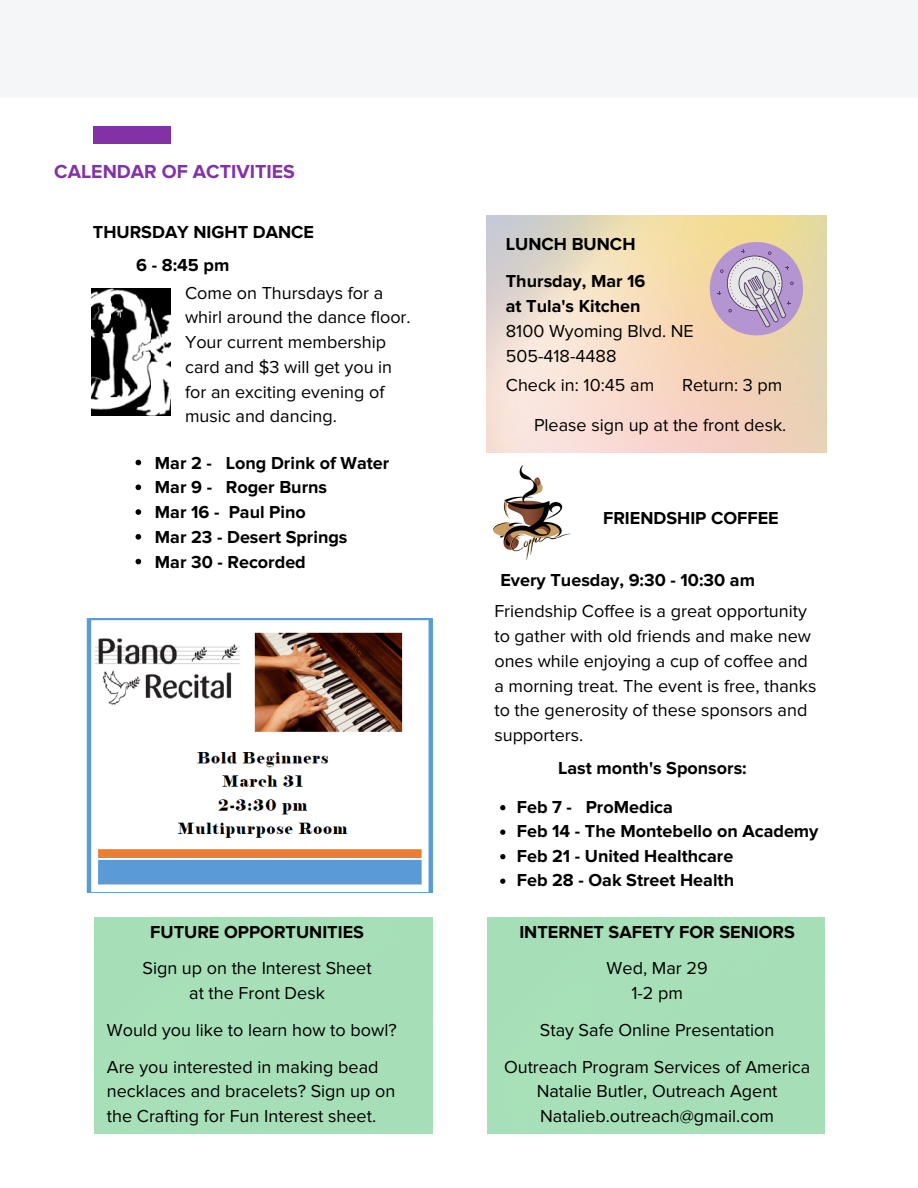
<style>
.page{position:relative;width:918px;height:1188px;background:#fff}
.page>*{position:absolute;margin:0;border:0;box-sizing:border-box;transform-origin:0 0}
.t1{font:700 19.5px "Proxima Nova";color:#8331a7}
.t2{font:18px/24.8px "Proxima Nova";color:#000}
.t3{font:700 18px/24.8px "Proxima Nova";color:#000}
</style>
<div class="page">
<div style="left:93px;top:126px;width:77px;height:17px;background:#8331a7"></div>
<div style="left:0;top:0;width:918px;height:97px;background:#f5f6f7"></div>
<img style="left:493px;top:466px;width:78px;height:93px">
<img style="left:92px;top:289px;width:79px;height:127px">
<div style="left:710px;top:242px;width:93px;height:93px;background:#b595d1;border-radius:50%"></div>
<svg style="left:717px;top:250px;width:77px;height:77px"></svg>
<img style="left:86px;top:619px;width:347px;height:273px">
<svg style="left:500px;top:805px;width:5px;height:5px"></svg>
<svg style="left:500px;top:830px;width:5px;height:5px"></svg>
<svg style="left:500px;top:854px;width:5px;height:5px"></svg>
<svg style="left:500px;top:879px;width:5px;height:5px"></svg>
<svg style="left:136px;top:460px;width:5px;height:5px"></svg>
<svg style="left:136px;top:484px;width:5px;height:6px"></svg>
<svg style="left:136px;top:509px;width:5px;height:6px"></svg>
<svg style="left:136px;top:534px;width:5px;height:6px"></svg>
<svg style="left:136px;top:559px;width:5px;height:5px"></svg>
<p class="t1" style="left:54px;top:160px;width:242px">CALENDAR OF ACTIVITIES</p>
<p class="t3" style="left:136px;top:216px;width:179px;line-height:33.5px;text-indent:-43px">THURSDAY NIGHT DANCE<br>6 - 8:45 pm</p>
<p class="t2" style="left:185px;top:281px;width:227px">Come on Thursdays for a whirl around the dance floor.<br>Your current membership card and $3 will get you in for an exciting evening of music and dancing.</p>
<p class="t3" style="left:155px;top:451px;width:236px">Mar 2 - Long Drink of Water<br>Mar 9 - Roger Burns<br>Mar 16 - Paul Pino<br>Mar 23 - Desert Springs<br>Mar 30 - Recorded</p>
<p class="t3" style="left:150px;top:920px;width:215px">FUTURE OPPORTUNITIES</p>
<p class="t2" style="left:142px;top:956px;width:231px;text-align:center">Sign up on the Interest Sheet at the Front Desk</p>
<p class="t2" style="left:107px;top:1012px;width:291px;line-height:36.8px">Would you like to learn how to bowl?<br>Are you interested in making bead</p>
<p class="t2" style="left:107px;top:1079px;width:290px">necklaces and bracelets? Sign up on the Crafting for Fun Interest sheet.</p>
<p class="t3" style="left:506px;top:232px;width:131px">LUNCH BUNCH</p>
<p class="t3" style="left:506px;top:269px;width:141px">Thursday, Mar 16 at Tula's Kitchen</p>
<p class="t2" style="left:506px;top:319px;width:190px">8100 Wyoming Blvd. NE<br>505-418-4488</p>
<p class="t2" style="left:506px;top:373px;width:150px">Check in: 10:45 am</p>
<p class="t2" style="left:682px;top:373px;width:102px">Return: 3 pm</p>
<p class="t2" style="left:534px;top:414px;width:254px">Please sign up at the front desk.</p>
<p class="t3" style="left:603px;top:506px;width:177px">FRIENDSHIP COFFEE</p>
<p class="t3" style="left:501px;top:568px;width:256px">Every Tuesday, 9:30 - 10:30 am</p>
<p class="t2" style="left:494px;top:599px;width:324px">Friendship Coffee is a great opportunity to gather with old friends and make new ones while enjoying a cup of coffee and a morning treat. The event is free, thanks to the generosity of these sponsors and supporters.</p>
<p class="t3" style="left:558px;top:756px;width:190px">Last month's Sponsors:</p>
<p class="t3" style="left:517px;top:795px;width:303px">Feb 7 - ProMedica<br>Feb 14 - The Montebello on Academy<br>Feb 21 - United Healthcare<br>Feb 28 - Oak Street Health</p>
<p class="t3" style="left:519px;top:920px;width:277px">INTERNET SAFETY FOR SENIORS</p>
<p class="t2" style="left:607px;top:956px;width:103px;text-align:center">Wed, Mar 29<br>1-2 pm</p>
<p class="t2" style="left:504px;top:1012px;width:308px;line-height:36.8px;text-align:center">Stay Safe Online Presentation<br>Outreach Program Services of America</p>
<p class="t2" style="left:537px;top:1079px;width:242px">Natalie Butler, Outreach Agent<br>Natalieb.outreach@gmail.com</p>
</div>
